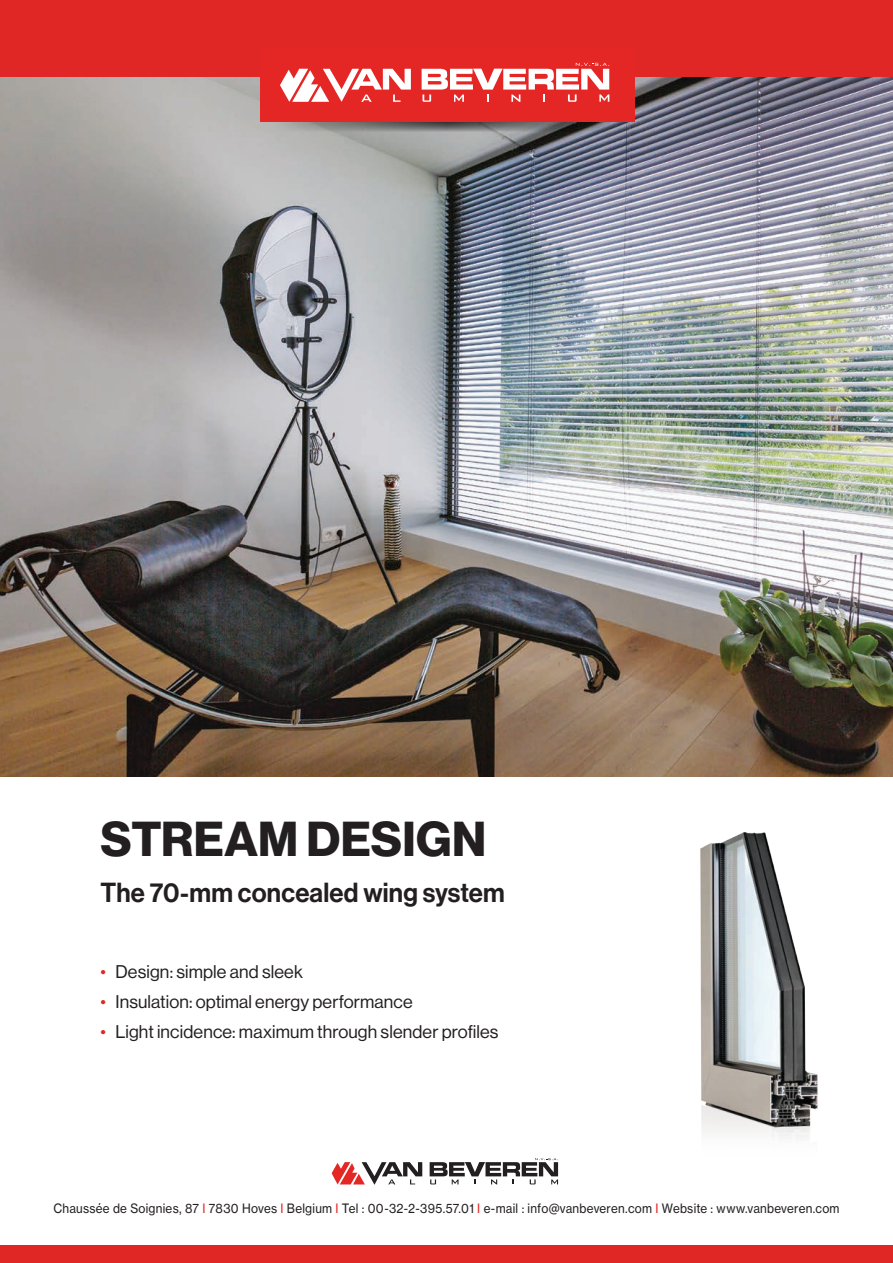
<style>
.page{position:relative;width:893px;height:1263px;background:#fff}
.page>*{position:absolute;margin:0;border:0;box-sizing:border-box;transform-origin:0 0}
.t1{font:48px "N Haas Grotesk DS Pro 75 Bd";letter-spacing:.01em;color:#231f20}
.t2{font:27px "N Haas Grotesk DS Pro 65 Md";letter-spacing:.01em;color:#231f20;scale:.96 1}
.t3{font:18px "N Haas Grotesk DS Pro 55 Rg";letter-spacing:.01em;color:#231f20}
.t4{font:12.75px "N Haas Grotesk TX Pro 55 Rg";letter-spacing:.02em;color:#231f20;scale:.92 1}
.s1{color:#e12725}
</style>
<div class="page">
<img style="left:0;top:77px;width:893px;height:699px">
<div style="left:0;top:1246px;width:893px;height:17px;background:#e12725"></div>
<svg style="left:332px;top:1162px;width:90px;height:23px"></svg>
<svg style="left:430px;top:1158px;width:128px;height:26px"></svg>
<div style="left:0;top:0;width:893px;height:77px;background:#e12725"></div>
<svg style="left:269px;top:122px;width:358px;height:9px"></svg>
<div style="left:260px;top:48px;width:374px;height:74px;background:#e42625"></div>
<svg style="left:280px;top:69px;width:131px;height:33px"></svg>
<svg style="left:422px;top:63px;width:187px;height:39px"></svg>
<img style="left:700px;top:832px;width:118px;height:306px">
<p class="t1" style="left:101px;top:811px;width:387px">STREAM DESIGN</p>
<p class="t2" style="left:101px;top:877px;width:422px">The 70-mm concealed wing system</p>
<p class="t3" style="left:101px;top:961px;width:204px"><span class="s1">•</span> Design: simple and sleek</p>
<p class="t3" style="left:101px;top:991px;width:313px"><span class="s1">•</span> Insulation: optimal energy performance</p>
<p class="t3" style="left:101px;top:1021px;width:399px"><span class="s1">•</span> Light incidence: maximum through slender profiles</p>
<p class="t4" style="left:53px;top:1200px;width:856px">Chaussée de Soignies, 87 <span class="s1">I</span> 7830 Hoves <span class="s1">I</span> Belgium <span class="s1">I</span> Tel : 00-32-2-395.57.01 <span class="s1">I</span> e-mail : info@vanbeveren.com <span class="s1">I</span> Website : www.vanbeveren.com</p>
</div>
